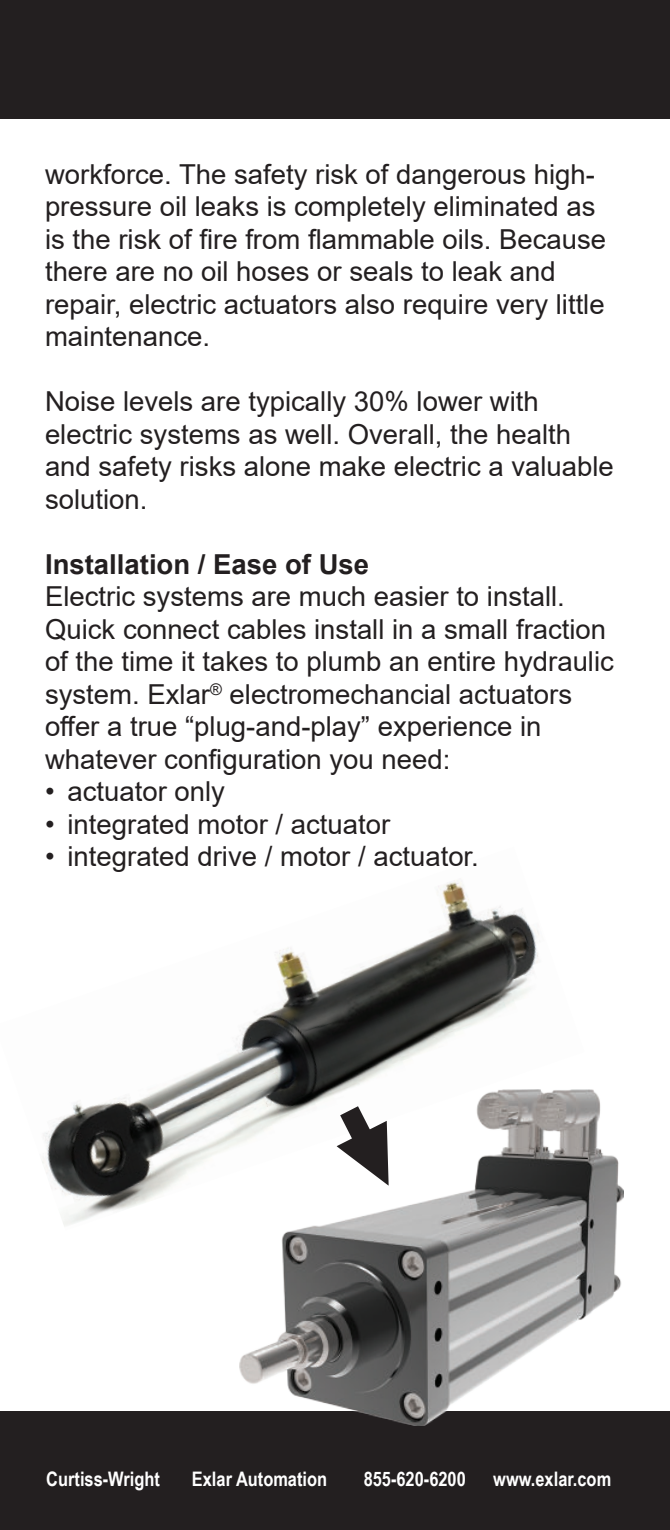
<style>
.page{position:relative;width:670px;height:1530px;background:#fff}
.page>*{position:absolute;margin:0;border:0;box-sizing:border-box;transform-origin:0 0}
.t1{font:27.5px/32.5px "Arial";color:#231f20}
.t2{font:700 27.5px "Arial";color:#231f20}
.t3{font:700 20px "Arial Narrow";color:#fff}
</style>
<div class="page">
<div style="left:0;top:0;width:670px;height:119px;background:#231f20"></div>
<div style="left:0;top:1411px;width:670px;height:119px;background:#231f20"></div>
<img style="left:42px;top:880px;width:542px;height:346px">
<img style="left:239px;top:1090px;width:384px;height:335px">
<svg style="left:322px;top:1084px;width:69px;height:102px"></svg>
<p class="t1" style="left:45px;top:158px;width:562px">workforce. The safety risk of dangerous high&shy;pressure oil leaks is completely eliminated as is the risk of fire from flammable oils. Because there are no oil hoses or seals to leak and repair, electric actuators also require very little maintenance.</p>
<p class="t1" style="left:45px;top:385px;width:570px">Noise levels are typically 30% lower with electric systems as well. Overall, the health and safety risks alone make electric a valuable solution.</p>
<p class="t2" style="left:45px;top:545px;width:326px">Installation / Ease of Use</p>
<p class="t1" style="left:45px;top:580px;width:570px">Electric systems are much easier to install.<br>Quick connect cables install in a small fraction of the time it takes to plumb an entire hydraulic system. Exlar<sup>®</sup> electromechancial actuators offer a true “plug-and-play” experience in whatever configuration you need:</p>
<p class="t1" style="left:45px;top:778px;width:181px">• actuator only</p>
<p class="t1" style="left:45px;top:810px;width:347px">• integrated motor / actuator</p>
<p class="t1" style="left:45px;top:843px;width:435px">• integrated drive / motor / actuator.</p>
<p class="t3" style="left:46px;top:1471px;width:115px">Curtiss-Wright</p>
<p class="t3" style="left:192px;top:1471px;width:137px">Exlar Automation</p>
<p class="t3" style="left:363px;top:1471px;width:104px">855-620-6200</p>
<p class="t3" style="left:493px;top:1471px;width:119px">www.exlar.com</p>
</div>
